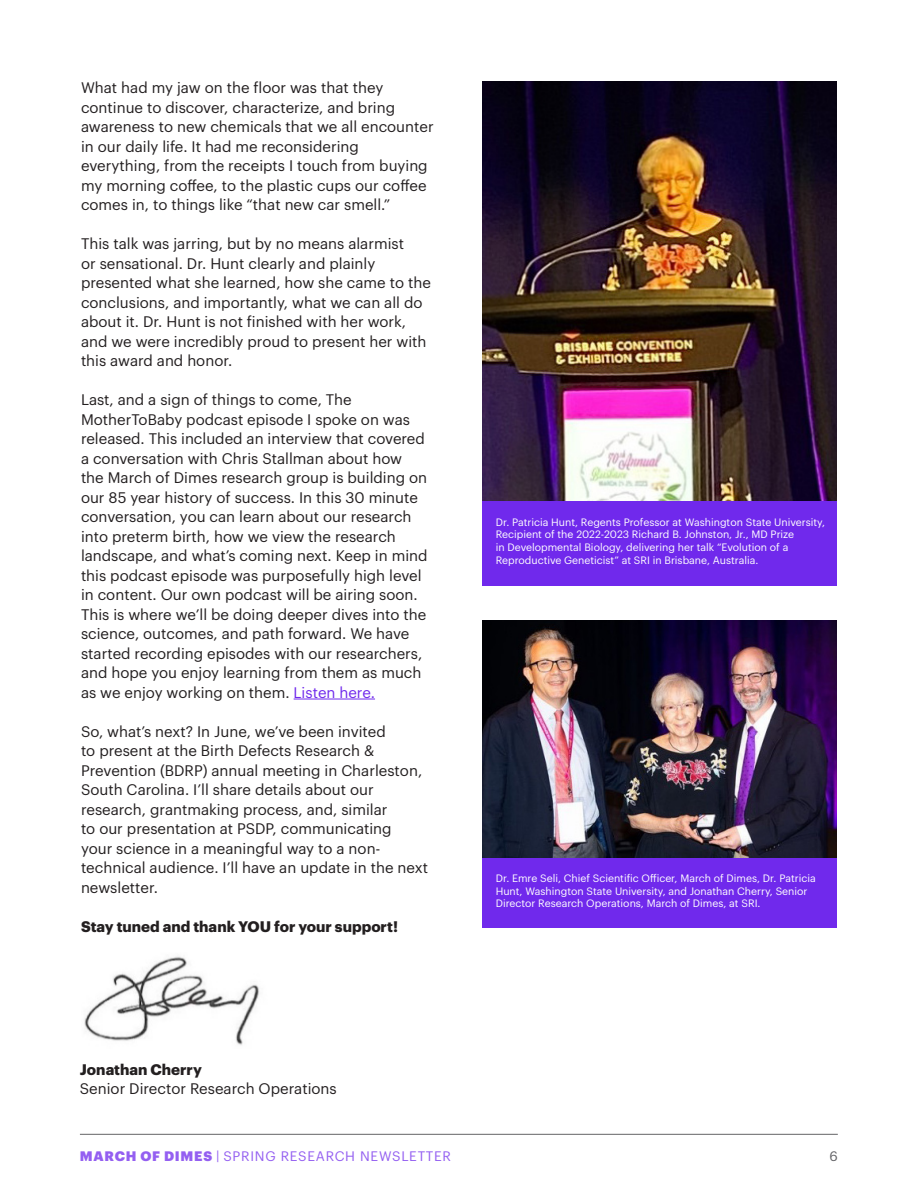
<style>
.page{position:relative;width:918px;height:1188px;background:#fff}
.page>*{position:absolute;margin:0;border:0;box-sizing:border-box;transform-origin:0 0}
.t1{font:15px/19.5px "Graphik";color:#231f20}
.t2{font:700 15px "Graphik";color:#231f20}
.t3{font:13.5px "Graphik";letter-spacing:.055em;color:#945ff1}
.t4{font:13.5px "Graphik";color:#636366}
.t5{font:10.5px/12.6px "Graphik";color:#fff}
.s1{color:#7029ec}
.s2{font-weight:700}
.s3{font-weight:900}
</style>
<div class="page">
<hr style="left:80px;top:1134px;width:758px;height:1px;background:#636366">
<hr style="left:294px;top:699px;width:81px;height:1px;background:#7029ec">
<img style="left:483px;top:81px;width:354px;height:420px">
<div style="left:483px;top:501px;width:354px;height:84px;background:#7029ec"></div>
<div style="left:483px;top:857px;width:354px;height:71px;background:#7029ec"></div>
<img style="left:483px;top:621px;width:354px;height:236px">
<img style="left:84px;top:956px;width:175px;height:89px">
<p class="t1" style="left:81px;top:77px;width:354px">What had my jaw on the floor was that they continue to discover, characterize, and bring awareness to new chemicals that we all encounter in our daily life. It had me reconsidering everything, from the receipts I touch from buying my morning coffee, to the plastic cups our coffee comes in, to things like “that new car smell.”</p>
<p class="t1" style="left:81px;top:233px;width:351px">This talk was jarring, but by no means alarmist<br>or sensational. Dr. Hunt clearly and plainly presented what she learned, how she came to the conclusions, and importantly, what we can all do about it. Dr. Hunt is not finished with her work, and we were incredibly proud to present her with this award and honor.</p>
<p class="t1" style="left:81px;top:389px;width:348px">Last, and a sign of things to come, The MotherToBaby podcast episode I spoke on was released. This included an interview that covered a conversation with Chris Stallman about how the March of Dimes research group is building on our 85 year history of success. In this 30 minute conversation, you can learn about our research into preterm birth, how we view the research landscape, and what’s coming next. Keep in mind this podcast episode was purposefully high level in content. Our own podcast will be airing soon.<br>This is where we’ll be doing deeper dives into the science, outcomes, and path forward. We have started recording episodes with our researchers, and hope you enjoy learning from them as much as we enjoy working on them. <span class="s1">Listen here.</span></p>
<p class="t1" style="left:81px;top:720px;width:349px">So, what’s next? In June, we’ve been invited<br>to present at the Birth Defects Research &amp; Prevention (BDRP) annual meeting in Charleston, South Carolina. I’ll share details about our research, grantmaking process, and, similar<br>to our presentation at PSDP, communicating<br>your science in a meaningful way to a non&shy;technical audience. I’ll have an update in the next newsletter.</p>
<p class="t2" style="left:81px;top:915px;width:319px">Stay tuned and thank YOU for your support!</p>
<p class="t1" style="left:80px;top:1058px;width:258px"><span class="s2">Jonathan Cherry<br></span>Senior Director Research Operations</p>
<p class="t5" style="left:496px;top:515px;width:331px">Dr. Patricia Hunt, Regents Professor at Washington State University, Recipient of the 2022-2023 Richard B. Johnston, Jr., MD Prize<br>in Developmental Biology, delivering her talk “Evolution of a Reproductive Geneticist” at SRI in Brisbane, Australia.</p>
<p class="t5" style="left:496px;top:871px;width:321px">Dr. Emre Seli, Chief Scientific Officer, March of Dimes, Dr. Patricia<br>Hunt, Washington State University, and Jonathan Cherry, Senior<br>Director Research Operations, March of Dimes, at SRI.</p>
<p class="t3" style="left:80px;top:1146px;width:373px"><span class="s3">MARCH OF DIMES</span> | SPRING RESEARCH NEWSLETTER</p>
<p class="t4" style="left:829px;top:1146px;width:10px">6</p>
</div>
